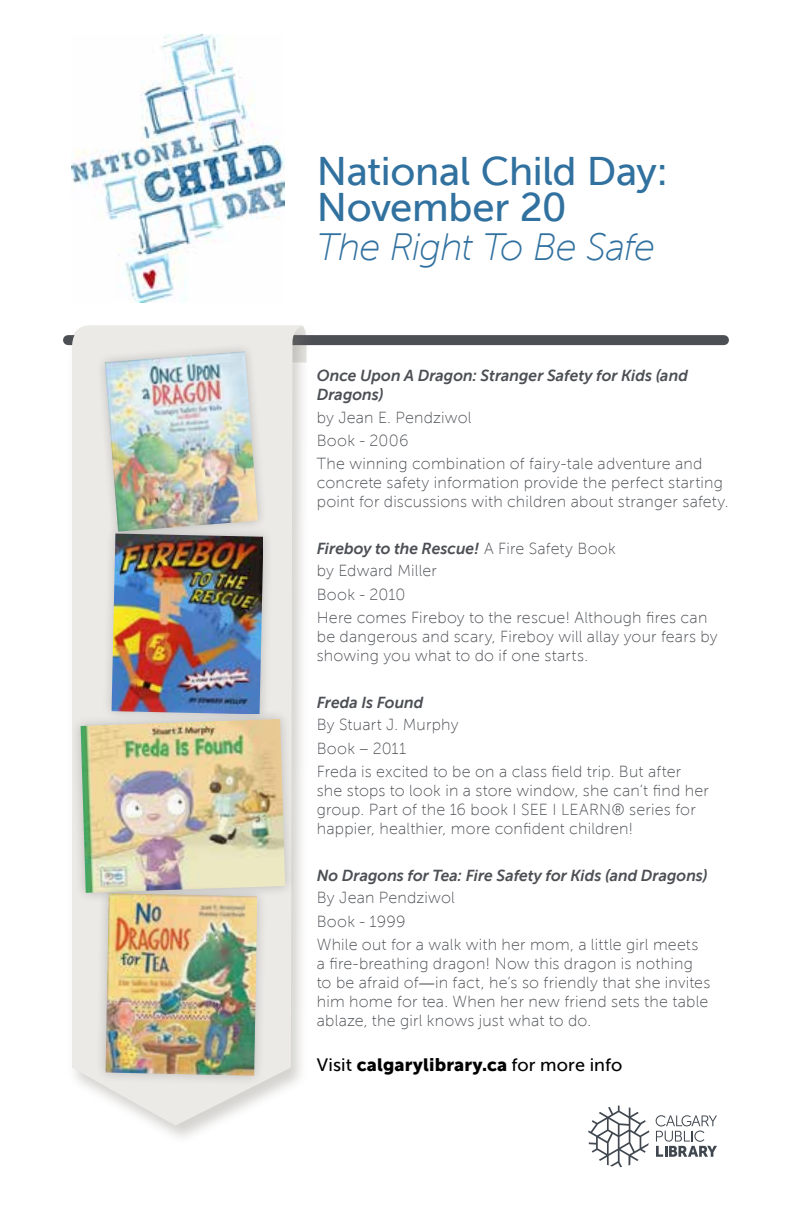
<style>
.page{position:relative;width:792px;height:1224px;background:#fff}
.page>*{position:absolute;margin:0;border:0;box-sizing:border-box;transform-origin:0 0}
.t1{font:40px/36px "Museo Sans 500";letter-spacing:-.005em;color:#31719f}
.t2{font:italic 38px "Museo Sans 100";letter-spacing:-.025em;color:#31719f}
.t3{font:18px "Museo Sans 900";letter-spacing:.01em;color:#000}
.t4{font:16px/23.4px "Museo Sans 100";letter-spacing:.015em;color:#4c4f54}
.t5{font:italic 16px/19px "Museo Sans 700";color:#4c4f54}
.s1{font-family:"Museo Sans 100";font-style:normal}
.s2{font-family:"Constantia"}
.s3{font-family:"Museo Sans 500"}
</style>
<div class="page">
<div style="left:68px;top:335px;width:656px;height:10px;background:#4c4f54"></div>
<div style="left:67px;top:324px;width:249px;height:820px;background:#fff"></div>
<svg style="left:72px;top:326px;width:230px;height:800px;background:#ebeae7"></svg>
<svg style="left:656px;top:1115px;width:61px;height:42px"></svg>
<svg style="left:588px;top:1106px;width:61px;height:61px"></svg>
<div style="left:95px;top:342px;width:173px;height:199px;background:#ebeae7"></div>
<img style="left:105px;top:351px;width:153px;height:172px">
<div style="left:101px;top:523px;width:173px;height:202px;background:#000;opacity:.2"></div>
<img style="left:112px;top:534px;width:151px;height:174px">
<div style="left:70px;top:708px;width:226px;height:196px;background:#000;opacity:.2"></div>
<img style="left:81px;top:719px;width:204px;height:174px">
<div style="left:95px;top:883px;width:173px;height:203px;background:#000;opacity:.2"></div>
<img style="left:106px;top:893px;width:151px;height:183px">
<img style="left:72px;top:35px;width:212px;height:267px">
<h1 class="t1" style="left:317px;top:154px;width:353px">National Child Day:<br>November 20</h1>
<h2 class="t2" style="left:317px;top:227px;width:340px">The Right To Be Safe</h2>
<p class="t5" style="left:317px;top:366px;width:373px">Once Upon A Dragon: Stranger Safety for Kids (and<br>Dragons)</p>
<p class="t4" style="left:317px;top:406px;width:387px">by Jean E. Pendziwol<br>Book - 2006<br>The winning combination of fairy-tale adventure and</p>
<p class="t4" style="left:317px;top:473px;width:413px;line-height:19px">concrete safety information provide the perfect starting point for discussions with children about stranger safety.</p>
<p class="t5" style="left:317px;top:539px;width:301px">Fireboy to the Rescue! <span class="s1">A Fire Safety Book</span></p>
<p class="t4" style="left:317px;top:559px;width:392px">by Edward Miller<br>Book - 2010<br>Here comes Fireboy to the rescue! Although fires can</p>
<p class="t4" style="left:317px;top:627px;width:402px;line-height:19px">be dangerous and scary, Fireboy will allay your fears by showing you what to do if one starts.</p>
<p class="t5" style="left:317px;top:693px;width:108px">Freda Is Found</p>
<p class="t4" style="left:317px;top:713px;width:366px">By Stuart J. Murphy<br>Book – 2011<br>Freda is excited to be on a class field trip. But after</p>
<p class="t4" style="left:317px;top:781px;width:394px;line-height:19px">she stops to look in a store window, she can’t find her group. Part of the 16 book I SEE I LEARN® series for happier, healthier, more confident children!</p>
<p class="t5" style="left:317px;top:866px;width:392px">No Dragons for Tea: Fire Safety for Kids (and Dragons)</p>
<p class="t4" style="left:317px;top:886px;width:383px">By Jean Pendziwol<br>Book - 1999<br>While out for a walk with her mom, a little girl meets</p>
<p class="t4" style="left:317px;top:954px;width:395px;line-height:19px">a fire-breathing dragon! Now this dragon is nothing to be afraid of<span class="s2">—</span>in fact, he’s so friendly that she invites him home for tea. When her new friend sets the table ablaze, the girl knows just what to do.</p>
<p class="t3" style="left:317px;top:1055px;width:307px"><span class="s3">Visit</span> calgarylibrary.ca <span class="s3">for more info</span></p>
</div>
